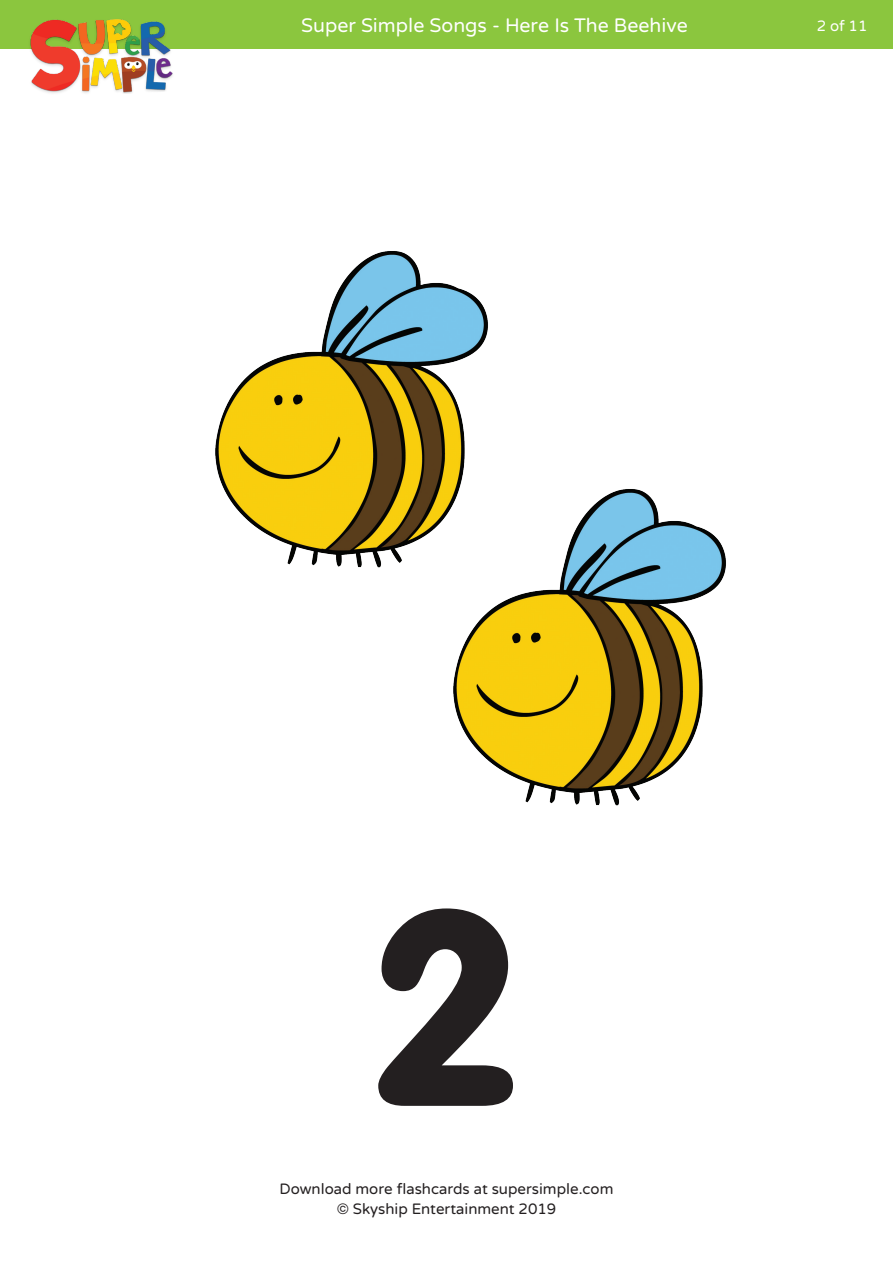
<style>
.page{position:relative;width:893px;height:1263px;background:#fff}
.page>*{position:absolute;margin:0;border:0;box-sizing:border-box;transform-origin:0 0}
.t1{font:270px "VAG Rounded TL";color:#231f20}
.t2{font:19.5px "Varela Round";color:#fff}
.t3{font:15px/19.5px "Varela Round";color:#231f20;text-align:center}
.t4{font:15px "Varela Round";color:#fff}
</style>
<div class="page">
<div style="left:0;top:0;width:893px;height:49px;background:#8bc63e"></div>
<img style="left:30px;top:19px;width:143px;height:75px">
<img style="left:215px;top:251px;width:273px;height:317px">
<img style="left:439px;top:478px;width:287px;height:328px">
<h2 class="t2" style="left:301px;top:14px;width:388px">Super Simple Songs - Here Is The Beehive</h2>
<p class="t4" style="left:817px;top:17px;width:52px">2 of 11</p>
<h1 class="t1" style="left:377px;top:839px;width:143px">2</h1>
<p class="t3" style="left:280px;top:1179px;width:335px">Download more flashcards at supersimple.com © Skyship Entertainment 2019</p>
</div>
